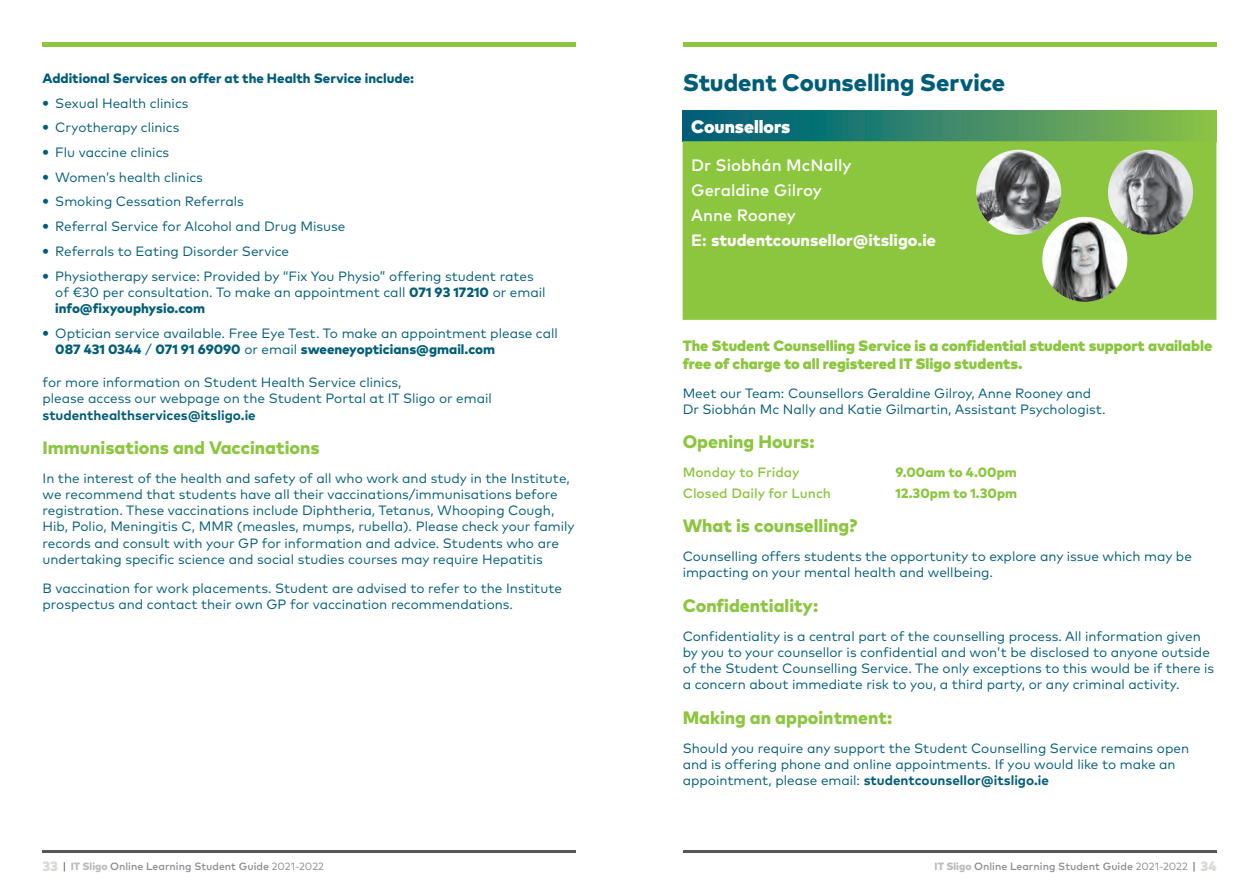
<style>
.page{position:relative;width:1259px;height:893px;background:#fff}
.page>*{position:absolute;margin:0;border:0;box-sizing:border-box;transform-origin:0 0}
.t1{font:800 24px "Mark Pro";color:#005d78}
.t2{font:800 18px "Mark Pro";color:#8bc63e}
.t3{font:900 18px "Mark Pro";color:#fff}
.t4{font:500 16.5px/24.9px "Mark Pro";color:#fff}
.t5{font:900 15px/18px "Mark Pro";color:#8bc63e}
.t6{font:13.5px/16.2px "Mark Pro";color:#005d78}
.t7{font:800 13.5px "Mark Pro";color:#005d78}
.t8{font:500 13.5px "Mark Pro";color:#8bc63e}
.t9{font:700 13.5px "Mark Pro";color:#005d78}
.t10{font:800 13.5px "Mark Pro";color:#8bc63e}
.t11{font:500 10.5px "Mark Pro";color:#898b8e}
.s1{font-weight:900}
.s2{font-weight:800}
.s3{font-weight:700}
.s4{font-weight:900;font-size:13.5px;color:#dad9d6}
.s5{font-weight:400;font-size:11.4px;color:#54565a}
.s6{font-weight:800;color:#bababa}
.s7{font-weight:400}
</style>
<div class="page">
<hr style="left:43px;top:43px;width:533px;height:4px;background:#8bc63e">
<hr style="left:682px;top:43px;width:534px;height:4px;background:#8bc63e">
<hr style="left:43px;top:850px;width:533px;height:3px;background:#54565a">
<hr style="left:682px;top:850px;width:534px;height:3px;background:#54565a">
<svg style="left:682px;top:110px;width:534px;height:31px;background:#3c8b66"></svg>
<div style="left:682px;top:141px;width:534px;height:179px;background:#8bc63e"></div>
<img style="left:976px;top:150px;width:85px;height:85px">
<img style="left:1108px;top:150px;width:85px;height:85px">
<img style="left:1042px;top:217px;width:85px;height:85px">
<p class="t7" style="left:43px;top:68px;width:373px">Additional Services on offer at the Health Service include:</p>
<p class="t6" style="left:43px;top:94px;width:148px"><span class="s1">•</span> Sexual Health clinics</p>
<p class="t6" style="left:43px;top:118px;width:138px"><span class="s1">•</span> Cryotherapy clinics</p>
<p class="t6" style="left:43px;top:143px;width:128px"><span class="s1">•</span> Flu vaccine clinics</p>
<p class="t6" style="left:43px;top:168px;width:162px"><span class="s1">•</span> Women’s health clinics</p>
<p class="t6" style="left:43px;top:193px;width:203px"><span class="s1">•</span> Smoking Cessation Referrals</p>
<p class="t6" style="left:43px;top:217px;width:304px"><span class="s1">•</span> Referral Service for Alcohol and Drug Misuse</p>
<p class="t6" style="left:43px;top:242px;width:248px"><span class="s1">•</span> Referrals to Eating Disorder Service</p>
<p class="t6" style="left:55px;top:267px;width:492px;text-indent:-13px"><span class="s1">•</span> Physiotherapy service: Provided by “Fix You Physio” offering student rates of €30 per consultation. To make an appointment call <span class="s2">071 93 17210</span> or email <span class="s2">info@fixyouphysio.com</span></p>
<p class="t6" style="left:55px;top:324px;width:504px;text-indent:-13px"><span class="s1">•</span> Optician service available. Free Eye Test. To make an appointment please call<br><span class="s2">087 431 0344</span> / <span class="s2">071 91 69090</span> or email <span class="s2">sweeneyopticians@gmail.com</span></p>
<p class="t6" style="left:43px;top:373px;width:451px">for more information on Student Health Service clinics,<br>please access our webpage on the Student Portal at IT Sligo or email</p>
<p class="t9" style="left:43px;top:404px;width:215px">studenthealthservices@itsligo.ie</p>
<h2 class="t2" style="left:43px;top:434px;width:279px">Immunisations and Vaccinations</h2>
<p class="t6" style="left:43px;top:469px;width:533px">In the interest of the health and safety of all who work and study in the Institute, we recommend that students have all their vaccinations/immunisations before registration. These vaccinations include Diphtheria, Tetanus, Whooping Cough, Hib, Polio, Meningitis C, MMR (measles, mumps, rubella). Please check your family records and consult with your GP for information and advice. Students who are undertaking specific science and social studies courses may require Hepatitis</p>
<p class="t6" style="left:43px;top:579px;width:521px">B vaccination for work placements. Student are advised to refer to the Institute prospectus and contact their own GP for vaccination recommendations.</p>
<h1 class="t1" style="left:682px;top:64px;width:324px">Student Counselling Service</h1>
<h2 class="t3" style="left:691px;top:112px;width:101px">Counsellors</h2>
<p class="t4" style="left:691px;top:152px;width:246px">Dr Siobhán McNally<br>Geraldine Gilroy<br>Anne Rooney<br><span class="s3">E:</span> <span class="s2">studentcounsellor@itsligo.ie</span></p>
<p class="t5" style="left:682px;top:335px;width:531px">The Student Counselling Service is a confidential student support available free of charge to all registered IT Sligo students.</p>
<p class="t6" style="left:682px;top:384px;width:424px">Meet our Team: Counsellors Geraldine Gilroy, Anne Rooney and<br>Dr Siobhán Mc Nally and Katie Gilmartin, Assistant Psychologist.</p>
<h2 class="t2" style="left:682px;top:428px;width:133px">Opening Hours:</h2>
<p class="t8" style="left:682px;top:462px;width:119px">Monday to Friday</p>
<p class="t10" style="left:895px;top:462px;width:123px">9.00am to 4.00pm</p>
<p class="t8" style="left:682px;top:483px;width:150px">Closed Daily for Lunch</p>
<p class="t10" style="left:895px;top:483px;width:123px">12.30pm to 1.30pm</p>
<h2 class="t2" style="left:682px;top:512px;width:176px">What is counselling?</h2>
<p class="t6" style="left:682px;top:547px;width:511px">Counselling offers students the opportunity to explore any issue which may be impacting on your mental health and wellbeing.</p>
<h2 class="t2" style="left:682px;top:592px;width:137px">Confidentiality:</h2>
<p class="t6" style="left:682px;top:627px;width:533px">Confidentiality is a central part of the counselling process. All information given by you to your counsellor is confidential and won’t be disclosed to anyone outside of the Student Counselling Service. The only exceptions to this would be if there is a concern about immediate risk to you, a third party, or any criminal activity.</p>
<h2 class="t2" style="left:682px;top:703px;width:211px">Making an appointment:</h2>
<p class="t6" style="left:682px;top:739px;width:508px">Should you require any support the Student Counselling Service remains open and is offering phone and online appointments. If you would like to make an appointment, please email: <span class="s3">studentcounsellor@itsligo.ie</span></p>
<p class="t11" style="left:43px;top:859px;width:283px"><span class="s4">33</span> <span class="s5">|</span> <span class="s6">IT Sligo</span> Online Learning Student Guide <span class="s7">2021-2022</span></p>
<p class="t11" style="left:934px;top:859px;width:283px"><span class="s6">IT Sligo</span> Online Learning Student Guide <span class="s7">2021-2022</span> <span class="s5">|</span> <span class="s4">34</span></p>
</div>
